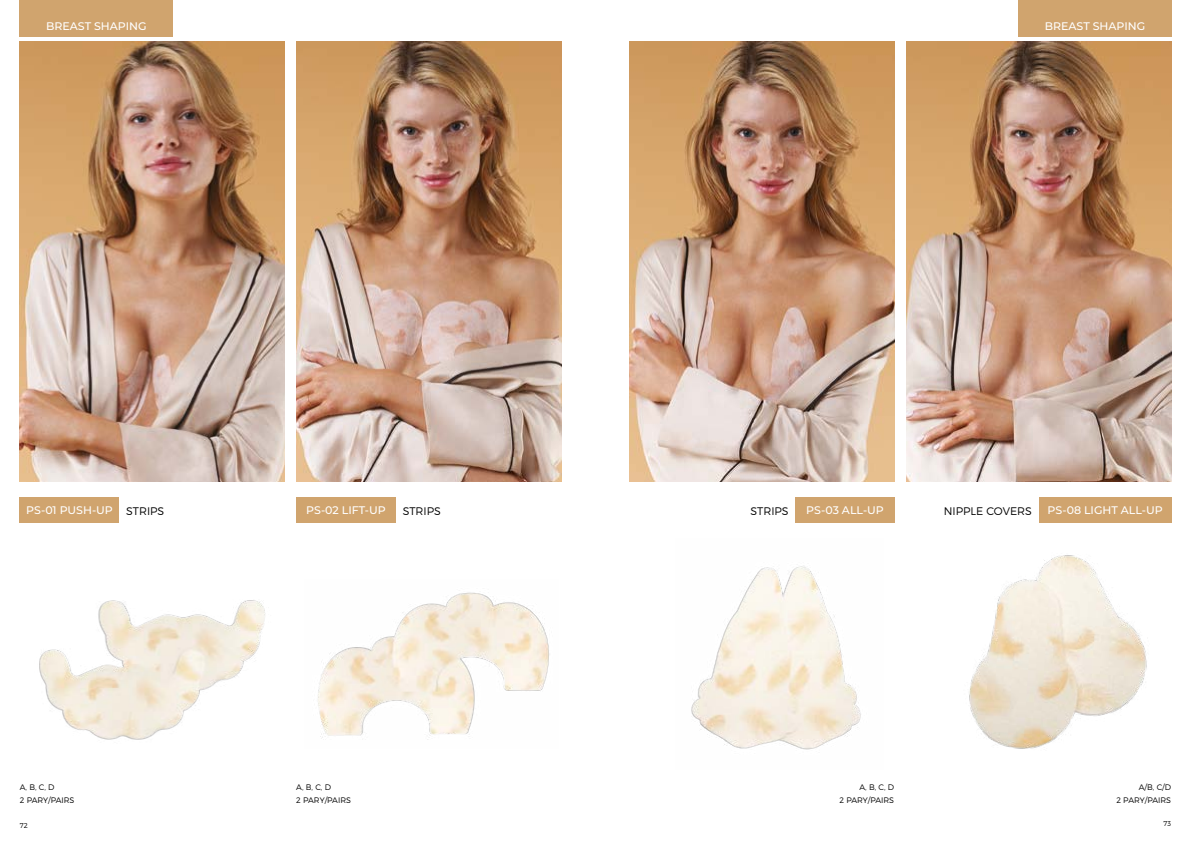
<style>
.page{position:relative;width:1191px;height:842px;background:#fff}
.page>*{position:absolute;margin:0;border:0;box-sizing:border-box;transform-origin:0 0}
.t1{font:500 11px "Montserrat";color:#fff}
.t2{font:300 11px "Montserrat";color:#000}
.t3{font:300 8px/13px "Montserrat";color:#000}
.t4{font:300 7px "Montserrat";color:#000}
</style>
<div class="page">
<div style="left:20px;top:0;width:153px;height:37px;background:#d0a46e"></div>
<div style="left:1018px;top:0;width:153px;height:37px;background:#d0a46e"></div>
<img style="left:20px;top:41px;width:265px;height:441px">
<img style="left:296px;top:41px;width:265px;height:441px">
<div style="left:20px;top:497px;width:99px;height:26px;background:#d0a46e"></div>
<div style="left:296px;top:497px;width:99px;height:26px;background:#d0a46e"></div>
<div style="left:795px;top:497px;width:99px;height:26px;background:#d0a46e"></div>
<div style="left:1039px;top:497px;width:132px;height:26px;background:#d0a46e"></div>
<img style="left:629px;top:41px;width:265px;height:441px">
<img style="left:318px;top:592px;width:231px;height:148px">
<img style="left:39px;top:600px;width:226px;height:140px">
<img style="left:691px;top:565px;width:170px;height:185px">
<img style="left:906px;top:41px;width:265px;height:441px">
<img style="left:969px;top:555px;width:178px;height:194px">
<p class="t1" style="left:46px;top:19px;width:102px">BREAST SHAPING</p>
<p class="t1" style="left:1044px;top:19px;width:102px">BREAST SHAPING</p>
<p class="t1" style="left:26px;top:502px;width:88px">PS-01 PUSH-UP</p>
<p class="t1" style="left:306px;top:502px;width:81px">PS-02 LIFT-UP</p>
<p class="t1" style="left:806px;top:502px;width:79px">PS-03 ALL-UP</p>
<p class="t1" style="left:1047px;top:502px;width:117px">PS-08 LIGHT ALL-UP</p>
<p class="t2" style="left:126px;top:505px;width:40px">STRIPS</p>
<p class="t2" style="left:403px;top:505px;width:40px">STRIPS</p>
<p class="t2" style="left:750px;top:505px;width:40px">STRIPS</p>
<p class="t2" style="left:944px;top:505px;width:90px">NIPPLE COVERS</p>
<p class="t3" style="left:20px;top:781px;width:56px">A, B, C, D<br>2 PARY/PAIRS</p>
<p class="t3" style="left:296px;top:781px;width:56px">A, B, C, D<br>2 PARY/PAIRS</p>
<p class="t3" style="left:839px;top:781px;width:56px;text-align:right">A, B, C, D<br>2 PARY/PAIRS</p>
<p class="t3" style="left:1116px;top:781px;width:56px;text-align:right">A/B, C/D<br>2 PARY/PAIRS</p>
<p class="t4" style="left:20px;top:821px;width:9px">72</p>
<p class="t4" style="left:1163px;top:819px;width:9px">73</p>
</div>
